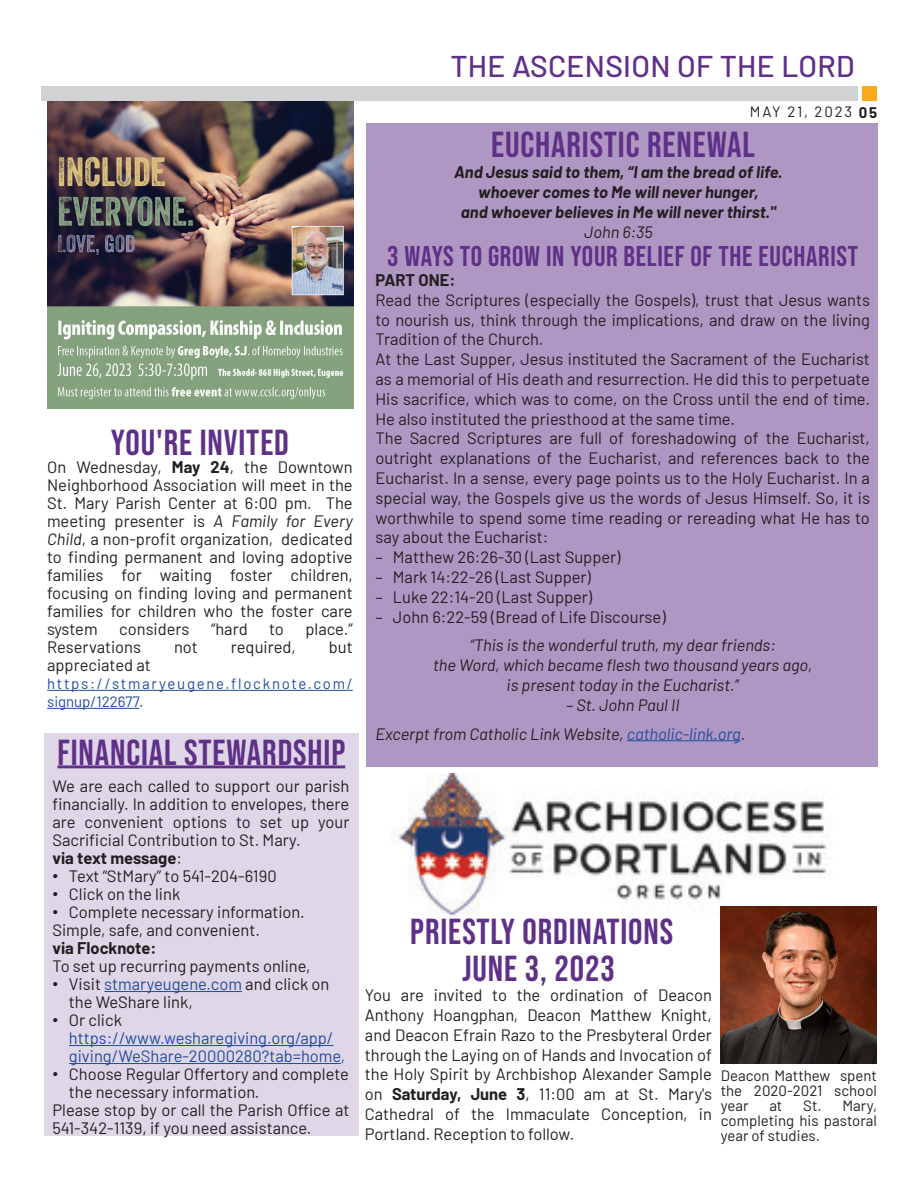
<style>
.page{position:relative;width:918px;height:1188px;background:#fff}
.page>*{position:absolute;margin:0;border:0;box-sizing:border-box;transform-origin:0 0}
.Header_1{font:36px "Bebas Neue";letter-spacing:.025em;color:#5f3088}
.Page_Header_Even{font:500 30px "Barlow";letter-spacing:.01em;color:#5f3088}
.Header_1-2{font:28.5px "Bebas Neue";letter-spacing:.025em;color:#5f3088}
.Main_Body_Text{font:16.5px/19.8px "Barlow";color:#231f20;text-align:justify}
.Main_Body_Text-2{font:italic 16.5px "Barlow";color:#231f20}
.Main_Body_Text-3{font:italic 700 16.5px "Barlow";color:#231f20}
.Main_Body_Text-4{font:16.5px/18px "Barlow";color:#214c9f}
.Main_Body_Text-5{font:700 16.5px "Barlow";color:#231f20}
.Main_Body_Text-6{font:15px/15px "Barlow";color:#231f20;text-align:justify}
.Main_Body_Text-7{font:15px/18px "Barlow";letter-spacing:.115em;color:#214c9f}
.Page_Subhead_Odd{font:15px "Barlow";letter-spacing:.115em;color:#231f20}
.Page_Number_Odd{font:700 15px "Barlow";color:#231f20}
.s1{font-weight:700}
.s2{font-style:italic}
.s3{color:#231f20}
.s4{font-weight:400}
.s5{font-family:"Arial"}
.s6{color:#214c9f}
.s7{font-family:"Arial";color:#231f20}
.s8{font-style:normal}
</style>
<div class="page">
<img style="left:393px;top:773px;width:459px;height:143px">
<img style="left:47px;top:101px;width:307px;height:307px">
<div style="left:44px;top:734px;width:314px;height:402px;background:#dfd6e7"></div>
<div style="left:367px;top:123px;width:511px;height:644px;background:#af97c3"></div>
<div style="left:863px;top:86px;width:14px;height:14px;background:#f9a91b"></div>
<div style="left:41px;top:86px;width:817px;height:14px;background:#d1d2d4"></div>
<hr style="left:57px;top:765px;width:288px;height:3px;background:#5f3088">
<hr style="left:104px;top:991px;width:138px;height:1px;background:#214c9f">
<hr style="left:69px;top:1045px;width:265px;height:1px;background:#214c9f">
<hr style="left:69px;top:1063px;width:272px;height:1px;background:#214c9f">
<hr style="left:47px;top:690px;width:306px;height:1px;background:#214c9f">
<hr style="left:47px;top:708px;width:92px;height:1px;background:#214c9f">
<hr style="left:627px;top:740px;width:114px;height:1px;background:#214c9f">
<img style="left:720px;top:907px;width:156px;height:156px">
<p class="Header_1" style="left:111px;top:422px;width:179px">YOU'RE INVITED</p>
<p class="Main_Body_Text" style="left:47px;top:457px;width:307px;line-height:18px">On Wednesday, <span class="s1">May 24</span>, the Downtown Neighborhood Association will meet in the St. Mary Parish Center at 6:00 pm. The meeting presenter is <span class="s2">A Family for Every Child</span>, a non-profit organization, dedicated to finding permanent and loving adoptive families for waiting foster children, focusing on finding loving and permanent families for children who the foster care system</p>
<p class="Main_Body_Text" style="left:119px;top:618px;width:72px">considers</p>
<p class="Main_Body_Text" style="left:211px;top:618px;width:38px">“hard</p>
<p class="Main_Body_Text" style="left:269px;top:618px;width:16px">to</p>
<p class="Main_Body_Text" style="left:305px;top:618px;width:49px">place.”</p>
<p class="Main_Body_Text" style="left:47px;top:636px;width:95px">Reservations</p>
<p class="Main_Body_Text" style="left:174px;top:636px;width:25px">not</p>
<p class="Main_Body_Text" style="left:231px;top:636px;width:66px">required,</p>
<p class="Main_Body_Text" style="left:329px;top:636px;width:25px">but</p>
<p class="Main_Body_Text" style="left:47px;top:654px;width:105px">appreciated at</p>
<p class="Main_Body_Text-7" style="left:47px;top:674px;width:307px">https://stmaryeugene.flocknote.com/ signup/122677<span class="s3">.</span></p>
<p class="Header_1" style="left:57px;top:733px;width:289px">FINANCIAL STEWARDSHIP</p>
<p class="Main_Body_Text" style="left:52px;top:776px;width:298px;line-height:18px">We are each called to support our parish financially. In addition to envelopes, there are convenient options to set up your Sacrificial Contribution to St. Mary.</p>
<p class="Main_Body_Text-5" style="left:52px;top:846px;width:131px">via text message<span class="s4">:</span></p>
<p class="Main_Body_Text" style="left:52px;top:865px;width:226px"><span class="s5">•</span> Text “StMary” to 541-204-6190</p>
<p class="Main_Body_Text" style="left:52px;top:883px;width:129px"><span class="s5">•</span> Click on the link</p>
<p class="Main_Body_Text" style="left:52px;top:901px;width:254px"><span class="s5">•</span> Complete necessary information.</p>
<p class="Main_Body_Text" style="left:52px;top:919px;width:209px">Simple, safe, and convenient.</p>
<p class="Main_Body_Text-5" style="left:52px;top:936px;width:106px">via Flocknote:</p>
<p class="Main_Body_Text" style="left:52px;top:955px;width:260px">To set up recurring payments online,</p>
<p class="Main_Body_Text" style="left:69px;top:974px;width:262px;line-height:18px;text-indent:-16px"><span class="s5">•</span> Visit <span class="s6">stmaryeugene.com</span> and click on the WeShare link,</p>
<p class="Main_Body_Text-4" style="left:69px;top:1010px;width:266px;text-indent:-16px"><span class="s7">•</span> <span class="s3">Or click </span>https://www.wesharegiving.org/app/</p>
<p class="Main_Body_Text-4" style="left:69px;top:1046px;width:278px">giving/WeShare-20000280?tab=home,</p>
<p class="Main_Body_Text" style="left:69px;top:1064px;width:282px;line-height:18px;text-indent:-16px"><span class="s5">•</span> Choose Regular Offertory and complete the necessary information.</p>
<p class="Main_Body_Text" style="left:52px;top:1100px;width:298px;line-height:18px">Please stop by or call the Parish Office at<br>541-342-1139, if you need assistance.</p>
<p class="Page_Header_Even" style="left:450px;top:44px;width:406px">THE ASCENSION OF THE LORD</p>
<p class="Page_Subhead_Odd" style="left:750px;top:101px;width:104px">MAY 21, 2023</p>
<p class="Page_Number_Odd" style="left:859px;top:101px;width:20px">05</p>
<p class="Header_1" style="left:491px;top:124px;width:265px">EUCHARISTIC RENEWAL</p>
<p class="Main_Body_Text-3" style="left:454px;top:160px;width:330px">And Jesus said to them, “I am the bread of life.</p>
<p class="Main_Body_Text-3" style="left:478px;top:180px;width:282px">whoever comes to Me will never hunger,</p>
<p class="Main_Body_Text-3" style="left:461px;top:200px;width:316px">and whoever believes in Me will never thirst."</p>
<p class="Main_Body_Text-2" style="left:584px;top:220px;width:70px">John 6:35</p>
<p class="Header_1-2" style="left:387px;top:240px;width:472px">3 WAYS TO GROW IN YOUR BELIEF OF THE EUCHARIST</p>
<p class="Main_Body_Text-5" style="left:376px;top:268px;width:81px">PART ONE:</p>
<p class="Main_Body_Text" style="left:376px;top:289px;width:496px">Read the Scriptures (especially the Gospels), trust that Jesus wants to nourish us, think through the implications, and draw on the living Tradition of the Church.</p>
<p class="Main_Body_Text" style="left:376px;top:348px;width:496px">At the Last Supper, Jesus instituted the Sacrament of the Eucharist as a memorial of His death and resurrection. He did this to perpetuate His sacrifice, which was to come, on the Cross until the end of time.<br>He also instituted the priesthood at the same time.</p>
<p class="Main_Body_Text" style="left:376px;top:427px;width:496px">The Sacred Scriptures are full of foreshadowing of the Eucharist, outright explanations of the Eucharist, and references back to the Eucharist. In a sense, every page points us to the Holy Eucharist. In a special way, the Gospels give us the words of Jesus Himself. So, it is worthwhile to spend some time reading or rereading what He has to say about the Eucharist:</p>
<p class="Main_Body_Text" style="left:376px;top:546px;width:246px">– Matthew 26:26-30 (Last Supper)</p>
<p class="Main_Body_Text" style="left:376px;top:566px;width:217px">– Mark 14:22-26 (Last Supper)</p>
<p class="Main_Body_Text" style="left:376px;top:586px;width:218px">– Luke 22:14-20 (Last Supper)</p>
<p class="Main_Body_Text" style="left:376px;top:605px;width:292px">– John 6:22-59 (Bread of Life Discourse)</p>
<p class="Main_Body_Text-2" style="left:470px;top:633px;width:308px">“This is the wonderful truth, my dear friends:</p>
<p class="Main_Body_Text-2" style="left:433px;top:653px;width:381px">the Word, which became flesh two thousand years ago,</p>
<p class="Main_Body_Text-2" style="left:507px;top:673px;width:234px">is present today in the Eucharist.”</p>
<p class="Main_Body_Text-2" style="left:566px;top:693px;width:115px">– St. John Paul II</p>
<p class="Main_Body_Text-2" style="left:376px;top:722px;width:371px">Excerpt from Catholic Link Website, <span class="s6">catholic-link.org</span><span class="s8">.</span></p>
<p class="Header_1" style="left:410px;top:911px;width:264px">PRIESTLY ORDINATIONS</p>
<p class="Header_1" style="left:462px;top:949px;width:154px">JUNE 3, 2023</p>
<p class="Main_Body_Text" style="left:365px;top:984px;width:349px">You are invited to the ordination of Deacon Anthony Hoangphan, Deacon Matthew Knight, and Deacon Efrain Razo to the Presbyteral Order through the Laying on of Hands and Invocation of the Holy Spirit by Archbishop Alexander Sample on <span class="s1">Saturday, June 3</span>, 11:00 am at St. Mary's Cathedral of the Immaculate Conception, in Portland. Reception to follow.</p>
<p class="Main_Body_Text-6" style="left:721px;top:1067px;width:158px">Deacon Matthew spent the 2020-2021 school year</p>
<p class="Main_Body_Text-6" style="left:721px;top:1097px;width:158px;text-indent:82px">St. Mary, completing his pastoral year of studies.</p>
<p class="Main_Body_Text-6" style="left:769px;top:1097px;width:15px">at</p>
</div>
